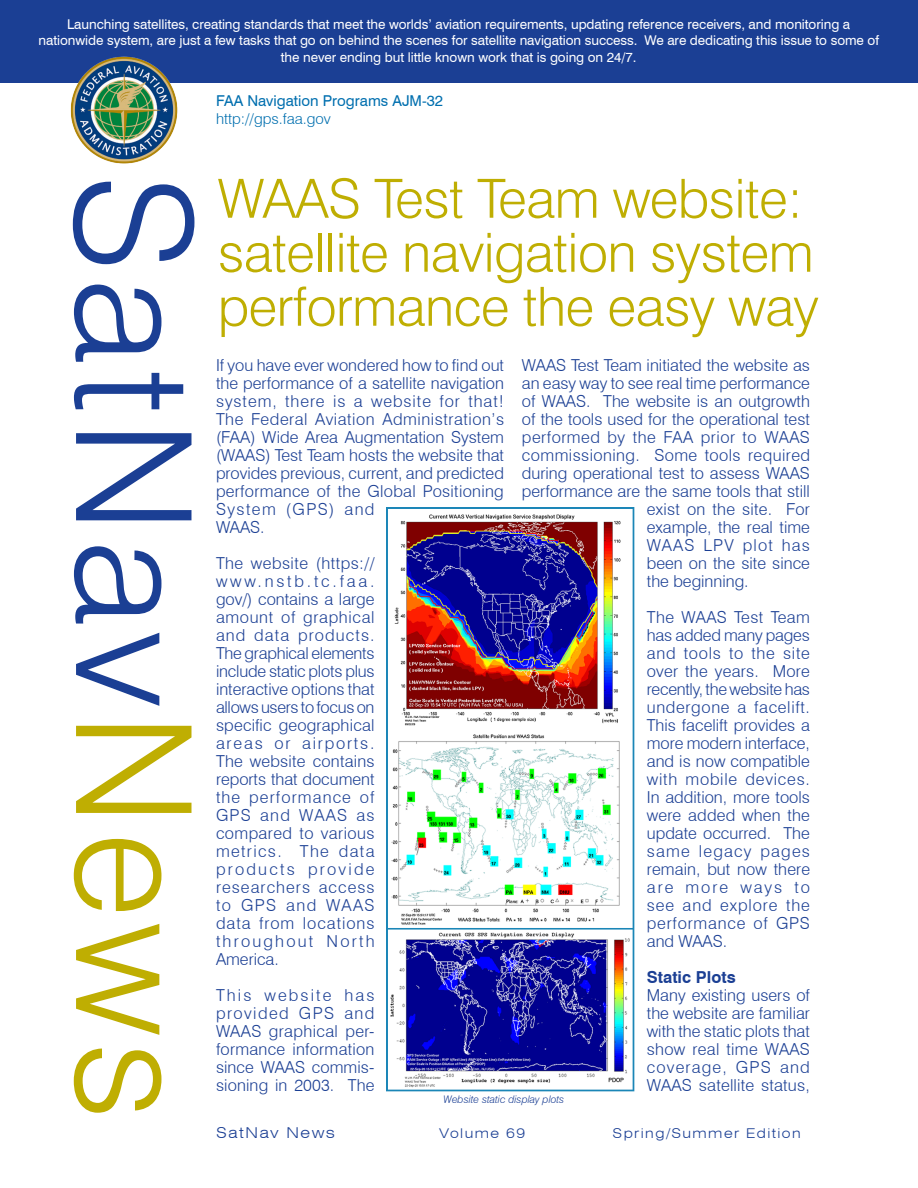
<style>
.page{position:relative;width:918px;height:1188px;background:#fff}
.page>*{position:absolute;margin:0;border:0;box-sizing:border-box;transform-origin:0 0}
.t1{font:300 160.5px "Swiss 721 BT";letter-spacing:.04em;color:#1b3f94}
.t2{font:300 54px/54px "Swiss 721 BT";letter-spacing:-.01em;color:#bfae02}
.t3{font:300 16.5px/18px "Swiss 721 BT";color:#1b3f94;text-align:justify}
.t4{font:300 16.5px "Swiss 721 BT";letter-spacing:.025em;color:#1b3f94}
.t5{font:300 16.5px "Swiss 721 BT";letter-spacing:.03em;color:#1b3f94}
.t6{font:300 16.5px "Swiss 721 BT";letter-spacing:.07em;color:#1b3f94}
.t7{font:700 16.5px "Swiss 721 BT";color:#1b3f94}
.t8{font:15px "Swiss 721 BT";color:#006faf}
.t9{font:300 15px "Swiss 721 BT";color:#006faf}
.t10{font:300 expanded 15px "Swiss 721 BT";letter-spacing:.095em;color:#1b3f94}
.t11{font:13.5px/16.5px "Swiss 721 BT";letter-spacing:-.005em;color:#fff;text-align:center}
.t12{font:300 expanded 13.5px "Swiss 721 BT";letter-spacing:.11em;color:#1b3f94}
.t13{font:italic 300 10.5px "Swiss 721 BT";color:#1b3f94}
.s1{color:#bfae02}
</style>
<div class="page">
<img style="left:387px;top:508px;width:248px;height:583px">
<div style="left:0;top:0;width:918px;height:82px;background:#1b3f94"></div>
<img style="left:68px;top:56px;width:112px;height:108px">
<p class="t11" style="left:39px;top:15px;width:842px">Launching satellites, creating standards that meet the worlds’ aviation requirements, updating reference receivers, and monitoring a nationwide system, are just a few tasks that go on behind the scenes for satellite navigation success. We are dedicating this issue to some of the never ending but little known work that is going on 24/7.</p>
<p class="t8" style="left:216px;top:91px;width:229px">FAA Navigation Programs AJM-32</p>
<p class="t9" style="left:216px;top:110px;width:116px">http://gps.faa.gov</p>
<p class="t1" style="left:231px;top:174px;width:947px;rotate:90deg">SatNav<span class="s1">News</span></p>
<p class="t2" style="left:218px;top:171px;width:603px">WAAS Test Team website: satellite navigation system performance the easy way</p>
<p class="t3" style="left:216px;top:356px;width:290px;text-align:left">If you have ever wondered how to find out the performance of a satellite navigation system, there is a website for that!<br>The Federal Aviation Administration’s (FAA) Wide Area Augmentation System (WAAS) Test Team hosts the website that provides previous, current, and predicted performance of the Global Positioning System (GPS) and<br>WAAS.</p>
<p class="t3" style="left:216px;top:554px;width:160px">The website (https:// www.nstb.tc.faa. gov/) contains a large amount of graphical and data products.<br>The graphical elements include static plots plus interactive options that allows users to focus on specific geographical areas or airports.<br>The website contains reports that document the performance of GPS and WAAS as compared to various metrics. The data products provide researchers access to GPS and WAAS data from locations throughout North America.</p>
<p class="t3" style="left:216px;top:986px;width:160px">This website has provided GPS and WAAS graphical per&shy;formance information since WAAS commis&shy;sioning in 2003. The</p>
<p class="t3" style="left:522px;top:356px;width:289px">WAAS Test Team initiated the website as</p>
<p class="t3" style="left:522px;top:374px;width:290px">an easy way to see real time performance</p>
<p class="t3" style="left:522px;top:392px;width:289px">of WAAS. The website is an outgrowth</p>
<p class="t3" style="left:522px;top:410px;width:289px">of the tools used for the operational test</p>
<p class="t5" style="left:522px;top:427px;width:289px">performed by the FAA prior to WAAS</p>
<p class="t4" style="left:522px;top:445px;width:290px">commissioning. Some tools required</p>
<p class="t3" style="left:522px;top:464px;width:289px">during operational test to assess WAAS</p>
<p class="t3" style="left:522px;top:482px;width:289px">performance are the same tools that still</p>
<p class="t3" style="left:647px;top:500px;width:165px">exist on the site. For</p>
<p class="t3" style="left:647px;top:518px;width:165px">example, the real time</p>
<p class="t6" style="left:647px;top:535px;width:165px">WAAS LPV plot has</p>
<p class="t3" style="left:647px;top:554px;width:165px">been on the site since</p>
<p class="t3" style="left:647px;top:572px;width:103px">the beginning.</p>
<p class="t3" style="left:647px;top:608px;width:165px">The WAAS Test Team has added many pages and tools to the site over the years. More recently, the website has undergone a facelift.<br>This facelift provides a more modern interface, and is now compatible with mobile devices.<br>In addition, more tools were added when the update occurred. The same legacy pages remain, but now there are more ways to see and explore the performance of GPS and WAAS.</p>
<p class="t7" style="left:647px;top:966px;width:90px">Static Plots</p>
<p class="t3" style="left:647px;top:986px;width:165px">Many existing users of the website are familiar with the static plots that show real time WAAS coverage, GPS and WAAS satellite status,</p>
<p class="t13" style="left:444px;top:1093px;width:122px">Website static display plots</p>
<p class="t10" style="left:216px;top:1124px;width:120px">SatNav News</p>
<p class="t12" style="left:439px;top:1125px;width:88px">Volume 69</p>
<p class="t12" style="left:613px;top:1125px;width:190px">Spring/Summer Edition</p>
</div>
